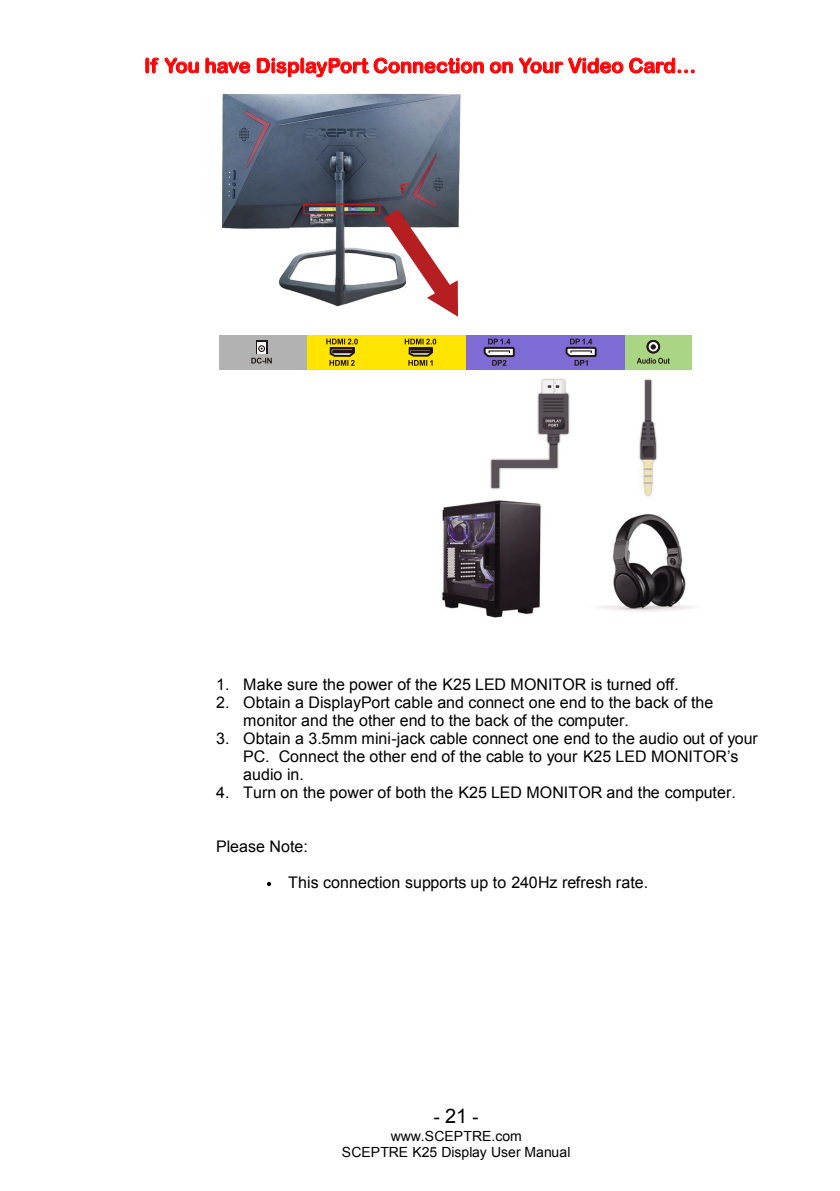
<style>
.page{position:relative;width:840px;height:1191px;background:#fff}
.page>*{position:absolute;margin:0;border:0;box-sizing:border-box;transform-origin:0 0}
.t1{font:20px "Arial Rounded MT Bold";letter-spacing:-.005em;color:#f00}
.t2{font:20px "Times New Roman";color:#000}
.t3{font:16px/18px "Arial";letter-spacing:.005em;color:#000}
.t4{font:14px/16px "Arial";color:#000;text-align:center}
.s1{font-family:"Arial"}
</style>
<div class="page">
<svg style="left:145px;top:57px;width:54px;height:16px"></svg>
<svg style="left:205px;top:57px;width:45px;height:17px"></svg>
<svg style="left:257px;top:57px;width:256px;height:20px"></svg>
<svg style="left:519px;top:57px;width:104px;height:17px"></svg>
<svg style="left:629px;top:57px;width:65px;height:16px"></svg>
<img style="left:442px;top:378px;width:252px;height:240px">
<svg style="left:267px;top:882px;width:4px;height:4px"></svg>
<div style="left:219px;top:335px;width:88px;height:35px;background:#b2b2b2"></div>
<div style="left:307px;top:335px;width:158px;height:35px;background:#ffe400"></div>
<div style="left:465px;top:335px;width:160px;height:35px;background:#7e6cd4"></div>
<div style="left:625px;top:335px;width:66px;height:35px;background:#aad585"></div>
<svg style="left:256px;top:341px;width:11px;height:13px"></svg>
<svg style="left:257px;top:342px;width:9px;height:11px"></svg>
<div style="left:258px;top:345px;width:7px;height:7px;border:1px solid #211613;border-radius:50%"></div>
<svg style="left:251px;top:358px;width:21px;height:6px"></svg>
<svg style="left:326px;top:339px;width:32px;height:27px"></svg>
<svg style="left:404px;top:339px;width:32px;height:27px"></svg>
<svg style="left:565px;top:339px;width:32px;height:27px"></svg>
<svg style="left:483px;top:339px;width:32px;height:27px"></svg>
<svg style="left:636px;top:340px;width:33px;height:24px"></svg>
<img style="left:221px;top:93px;width:240px;height:214px">
<div style="left:303px;top:204px;width:77px;height:10px;border:1px solid #b61f22"></div>
<svg style="left:383px;top:210px;width:75px;height:107px"></svg>
<p class="t1" style="left:144px;top:54px;width:553px">If You have DisplayPort Connection on Your Video Card…</p>
<p class="t3" style="left:216px;top:675px;width:464px">1. Make sure the power of the K25 LED MONITOR is turned off.</p>
<p class="t3" style="left:243px;top:693px;width:471px;text-indent:-27px">2. Obtain a DisplayPort cable and connect one end to the back of the monitor and the other end to the back of the computer.</p>
<p class="t3" style="left:243px;top:729px;width:516px;text-indent:-27px">3. Obtain a 3.5mm mini-jack cable connect one end to the audio out of your<br>PC. Connect the other end of the cable to your K25 LED MONITOR’s audio in.</p>
<p class="t3" style="left:216px;top:783px;width:521px">4. Turn on the power of both the K25 LED MONITOR and the computer.</p>
<p class="t3" style="left:216px;top:837px;width:93px">Please Note:</p>
<p class="t3" style="left:288px;top:873px;width:361px">This connection supports up to 240Hz refresh rate.</p>
<p class="t2" style="left:433px;top:1103px;width:47px">-<span class="s1">21</span>-</p>
<p class="t4" style="left:342px;top:1128px;width:230px">www.SCEPTRE.com<br>SCEPTRE K25 Display User Manual</p>
</div>
